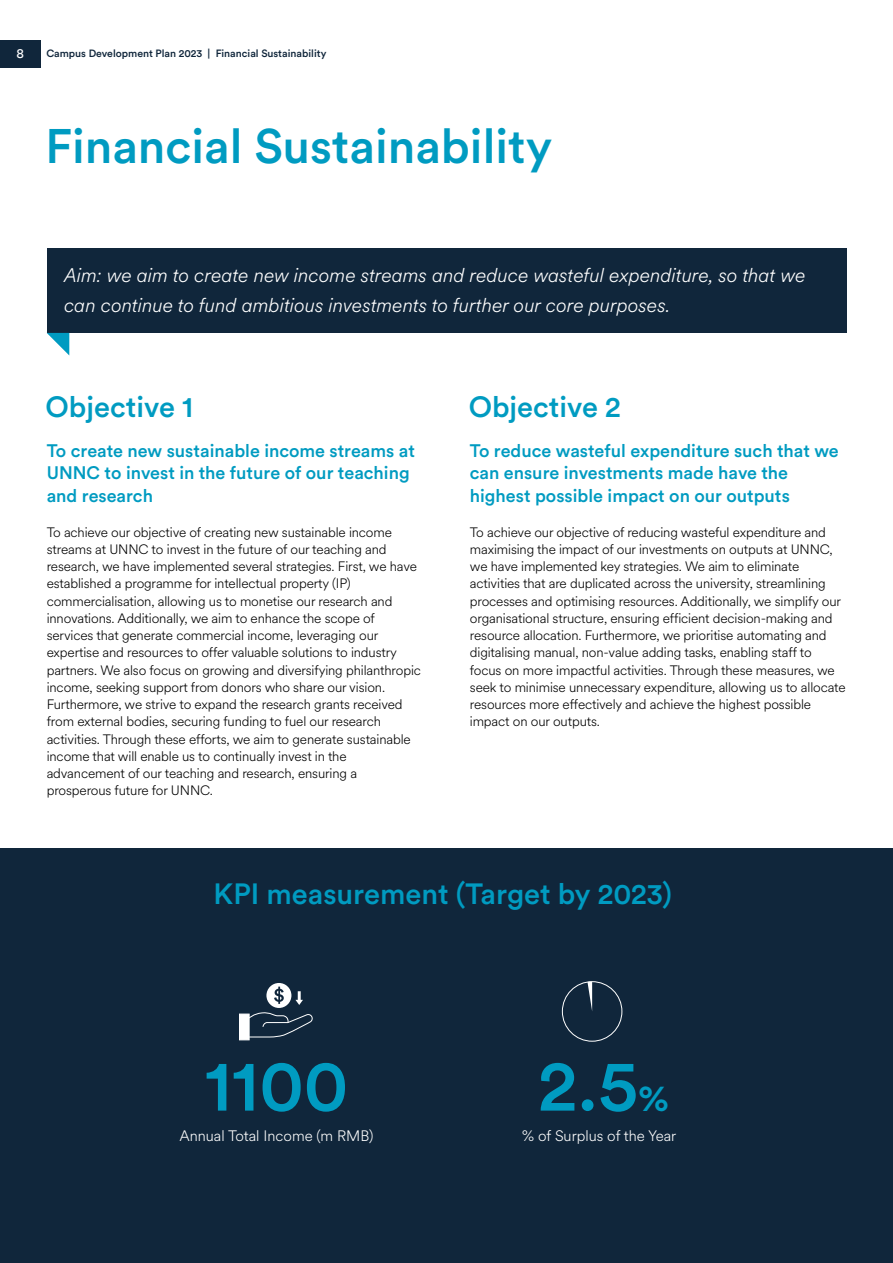
<style>
.page{position:relative;width:893px;height:1263px;background:#fff}
.page>*{position:absolute;margin:0;border:0;box-sizing:border-box;transform-origin:0 0}
.t1{font:500 72px "Circular Std";color:#009bc1}
.t2{font:500 48px "Circular Std";color:#009bc1}
.t3{font:500 29.1px "Circular Std";color:#009bc1}
.t4{font:italic 300 19.5px/30px "Circular Spotify Text";color:#fff}
.t5{font:500 18px/22.5px "Circular Std";color:#009bc1}
.t6{font:300 15px "Circular Spotify Text";color:#fff}
.t7{font:300 13.5px/17.2px "Circular Spotify Text";letter-spacing:-.01em;color:#000}
.t8{font:13.5px "Circular Std";color:#fff}
.t9{font:500 10.5px "Circular Std";color:#10263b}
.s1{font-size:37.5px}
</style>
<div class="page">
<div style="left:0;top:849px;width:893px;height:414px;background:#10263b"></div>
<div style="left:47px;top:248px;width:799px;height:85px;background:#10263b"></div>
<svg style="left:47px;top:333px;width:22px;height:22px"></svg>
<div style="left:0;top:40px;width:41px;height:27px;background:#10263b"></div>
<div style="left:562px;top:981px;width:60px;height:60px;border:1px solid #fff;border-radius:50%"></div>
<svg style="left:587px;top:982px;width:5px;height:28px"></svg>
<div style="left:239px;top:1014px;width:10px;height:26px;background:#fff"></div>
<svg style="left:248px;top:983px;width:65px;height:55px"></svg>
<p class="t8" style="left:17px;top:45px;width:9px">8</p>
<p class="t9" style="left:46px;top:47px;width:282px">Campus Development Plan 2023 | Financial Sustainability</p>
<h2 class="t2" style="left:46px;top:116px;width:508px">Financial Sustainability</h2>
<h3 class="t4" style="left:64px;top:260px;width:743px">Aim: we aim to create new income streams and reduce wasteful expenditure, so that we can continue to fund ambitious investments to further our core purposes.</h3>
<h3 class="t3" style="left:46px;top:389px;width:149px">Objective 1</h3>
<h3 class="t5" style="left:47px;top:439px;width:370px">To create new sustainable income streams at<br>UNNC to invest in the future of our teaching and research</h3>
<h3 class="t3" style="left:469px;top:389px;width:154px">Objective 2</h3>
<h3 class="t5" style="left:470px;top:439px;width:370px">To reduce wasteful expenditure such that we can ensure investments made have the highest possible impact on our outputs</h3>
<p class="t7" style="left:47px;top:523px;width:376px">To achieve our objective of creating new sustainable income streams at UNNC to invest in the future of our teaching and research, we have implemented several strategies. First, we have established a programme for intellectual property (IP) commercialisation, allowing us to monetise our research and innovations. Additionally, we aim to enhance the scope of services that generate commercial income, leveraging our expertise and resources to offer valuable solutions to industry partners. We also focus on growing and diversifying philanthropic income, seeking support from donors who share our vision.<br>Furthermore, we strive to expand the research grants received from external bodies, securing funding to fuel our research activities. Through these efforts, we aim to generate sustainable income that will enable us to continually invest in the advancement of our teaching and research, ensuring a prosperous future for UNNC.</p>
<p class="t7" style="left:470px;top:523px;width:377px">To achieve our objective of reducing wasteful expenditure and maximising the impact of our investments on outputs at UNNC, we have implemented key strategies. We aim to eliminate activities that are duplicated across the university, streamlining processes and optimising resources. Additionally, we simplify our organisational structure, ensuring efficient decision-making and resource allocation. Furthermore, we prioritise automating and digitalising manual, non-value adding tasks, enabling staff to focus on more impactful activities. Through these measures, we seek to minimise unnecessary expenditure, allowing us to allocate resources more effectively and achieve the highest possible impact on our outputs.</p>
<h3 class="t3" style="left:214px;top:876px;width:460px">KPI measurement (Target by 2023)</h3>
<h1 class="t1" style="left:205px;top:1040px;width:145px">1100</h1>
<p class="t6" style="left:179px;top:1126px;width:196px">Annual Total Income (m RMB)</p>
<h1 class="t1" style="left:538px;top:1040px;width:133px">2.5<span class="s1">%</span></h1>
<p class="t6" style="left:522px;top:1126px;width:155px">% of Surplus of the Year</p>
</div>
